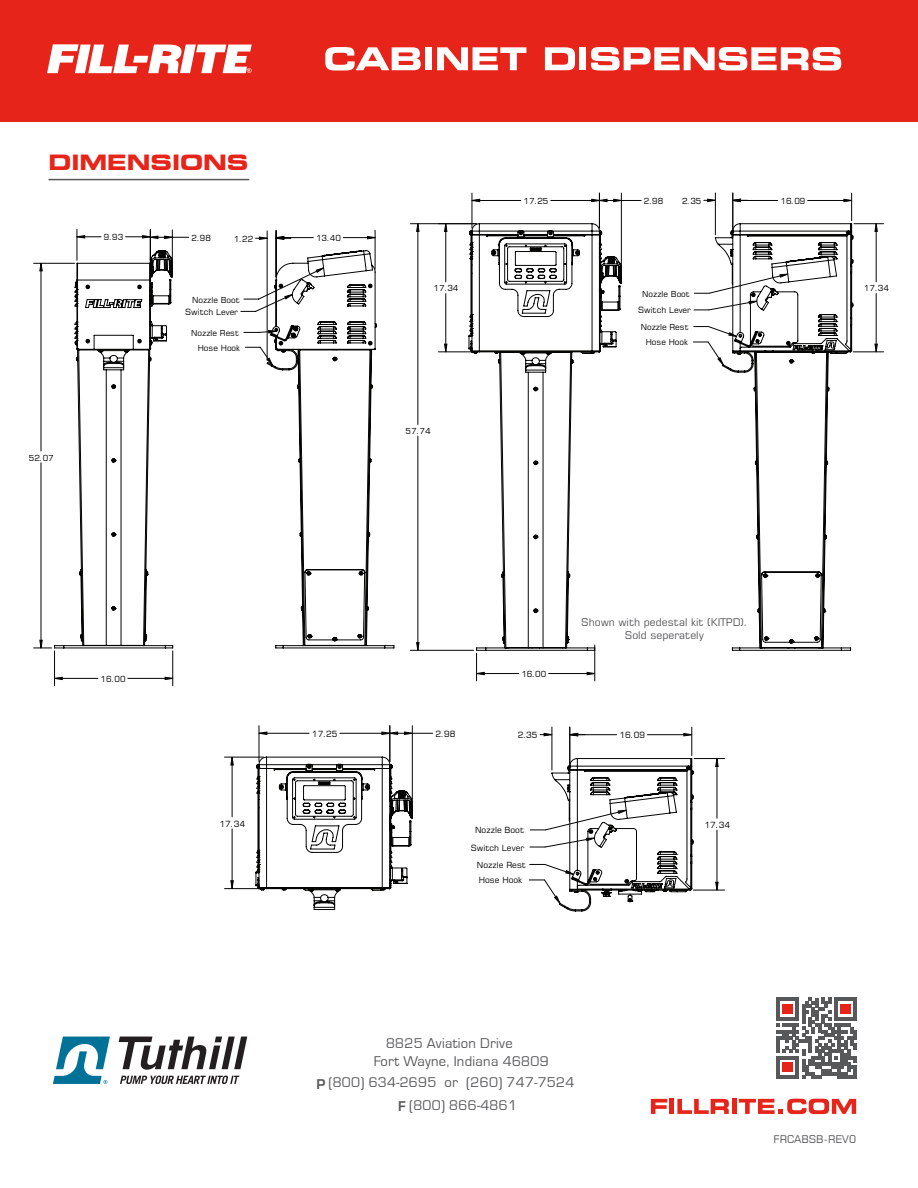
<style>
.page{position:relative;width:918px;height:1188px;background:#fff}
.page>*{position:absolute;margin:0;border:0;box-sizing:border-box;transform-origin:0 0}
.t1{font:700 expanded 21px "Square 721 BT";color:#e72419}
.t2{font:14.55px/17.5px "Eurostile";letter-spacing:.02em;color:#58595b}
.t3{font:10.5px/12.6px "Square 721 BT";color:#57585a;text-align:center}
.t4{font:8.4px "Square 721 BT";color:#050504}
.t5{font:8.25px/15px "Square 721 BT";color:#050504;text-align:right}
.s1{font-size:8.25px}
.s2{font-weight:700}
</style>
<div class="page">
<div style="left:0;top:0;width:918px;height:122px;background:#e72419"></div>
<hr style="left:49px;top:179px;width:200px;height:1px;background:#57585a">
<hr style="left:876px;top:224px;width:1px;height:58px;background:#050504">
<hr style="left:876px;top:293px;width:1px;height:59px;background:#050504">
<hr style="left:854px;top:223px;width:30px;height:1px;background:#050504">
<hr style="left:853px;top:352px;width:31px;height:1px;background:#050504">
<hr style="left:808px;top:200px;width:44px;height:1px;background:#050504">
<hr style="left:733px;top:200px;width:45px;height:1px;background:#050504">
<hr style="left:733px;top:193px;width:1px;height:42px;background:#050504">
<hr style="left:715px;top:193px;width:1px;height:42px;background:#050504">
<hr style="left:446px;top:224px;width:1px;height:58px;background:#050504">
<hr style="left:446px;top:294px;width:1px;height:58px;background:#050504">
<hr style="left:438px;top:352px;width:38px;height:1px;background:#050504">
<hr style="left:551px;top:200px;width:48px;height:1px;background:#050504">
<hr style="left:472px;top:200px;width:49px;height:1px;background:#050504">
<hr style="left:472px;top:193px;width:1px;height:35px;background:#050504">
<hr style="left:599px;top:193px;width:1px;height:35px;background:#050504">
<hr style="left:621px;top:193px;width:1px;height:87px;background:#050504">
<hr style="left:549px;top:673px;width:46px;height:1px;background:#050504">
<hr style="left:477px;top:673px;width:42px;height:1px;background:#050504">
<hr style="left:595px;top:645px;width:1px;height:36px;background:#050504">
<hr style="left:418px;top:436px;width:1px;height:214px;background:#050504">
<hr style="left:418px;top:224px;width:1px;height:200px;background:#050504">
<hr style="left:410px;top:650px;width:64px;height:1px;background:#050504">
<hr style="left:410px;top:223px;width:66px;height:1px;background:#050504">
<svg style="left:694px;top:308px;width:21px;height:3px"></svg>
<svg style="left:693px;top:326px;width:22px;height:27px"></svg>
<svg style="left:874px;top:223px;width:4px;height:9px"></svg>
<svg style="left:874px;top:344px;width:4px;height:8px"></svg>
<svg style="left:844px;top:193px;width:8px;height:28px"></svg>
<svg style="left:732px;top:199px;width:16px;height:3px"></svg>
<svg style="left:704px;top:199px;width:12px;height:3px"></svg>
<svg style="left:444px;top:224px;width:3px;height:8px"></svg>
<svg style="left:444px;top:344px;width:3px;height:8px"></svg>
<svg style="left:471px;top:199px;width:9px;height:3px"></svg>
<svg style="left:591px;top:199px;width:50px;height:3px"></svg>
<svg style="left:587px;top:672px;width:8px;height:3px"></svg>
<svg style="left:476px;top:653px;width:9px;height:28px"></svg>
<svg style="left:416px;top:642px;width:4px;height:9px"></svg>
<svg style="left:416px;top:223px;width:4px;height:9px"></svg>
<svg style="left:468px;top:223px;width:154px;height:428px"></svg>
<svg style="left:715px;top:223px;width:139px;height:428px"></svg>
<svg style="left:694px;top:274px;width:94px;height:20px"></svg>
<hr style="left:34px;top:263px;width:41px;height:1px;background:#050504">
<hr style="left:172px;top:230px;width:1px;height:44px;background:#050504">
<hr style="left:77px;top:229px;width:1px;height:31px;background:#050504">
<hr style="left:150px;top:229px;width:1px;height:31px;background:#050504">
<hr style="left:54px;top:651px;width:1px;height:35px;background:#050504">
<hr style="left:172px;top:651px;width:1px;height:35px;background:#050504">
<hr style="left:267px;top:231px;width:1px;height:129px;background:#050504">
<hr style="left:276px;top:230px;width:1px;height:47px;background:#050504">
<hr style="left:375px;top:230px;width:1px;height:39px;background:#050504">
<svg style="left:40px;top:236px;width:335px;height:444px"></svg>
<svg style="left:54px;top:250px;width:119px;height:399px"></svg>
<svg style="left:266px;top:250px;width:129px;height:399px"></svg>
<svg style="left:240px;top:267px;width:84px;height:99px"></svg>
<hr style="left:717px;top:759px;width:1px;height:59px;background:#050504">
<hr style="left:717px;top:830px;width:1px;height:60px;background:#050504">
<hr style="left:694px;top:758px;width:31px;height:1px;background:#050504">
<hr style="left:693px;top:890px;width:32px;height:1px;background:#050504">
<hr style="left:232px;top:757px;width:1px;height:60px;background:#050504">
<hr style="left:232px;top:829px;width:1px;height:60px;background:#050504">
<hr style="left:225px;top:757px;width:39px;height:1px;background:#050504">
<hr style="left:225px;top:888px;width:39px;height:1px;background:#050504">
<hr style="left:340px;top:733px;width:50px;height:1px;background:#050504">
<hr style="left:259px;top:733px;width:50px;height:1px;background:#050504">
<hr style="left:259px;top:726px;width:1px;height:36px;background:#050504">
<hr style="left:390px;top:726px;width:1px;height:36px;background:#050504">
<hr style="left:412px;top:726px;width:1px;height:89px;background:#050504">
<svg style="left:715px;top:758px;width:4px;height:9px"></svg>
<svg style="left:715px;top:882px;width:4px;height:9px"></svg>
<svg style="left:230px;top:757px;width:4px;height:8px"></svg>
<svg style="left:230px;top:880px;width:4px;height:9px"></svg>
<svg style="left:258px;top:732px;width:9px;height:3px"></svg>
<svg style="left:381px;top:732px;width:52px;height:3px"></svg>
<svg style="left:255px;top:756px;width:158px;height:154px"></svg>
<svg style="left:529px;top:727px;width:165px;height:185px"></svg>
<svg style="left:47px;top:44px;width:205px;height:29px"></svg>
<svg style="left:325px;top:47px;width:96px;height:24px"></svg>
<div style="left:425px;top:47px;width:7px;height:23px;background:#fff"></div>
<svg style="left:437px;top:47px;width:89px;height:23px"></svg>
<svg style="left:545px;top:47px;width:30px;height:23px"></svg>
<div style="left:579px;top:47px;width:7px;height:23px;background:#fff"></div>
<svg style="left:591px;top:47px;width:250px;height:24px"></svg>
<svg style="left:651px;top:1099px;width:16px;height:15px"></svg>
<div style="left:669px;top:1099px;width:5px;height:15px;background:#e72419"></div>
<svg style="left:677px;top:1099px;width:52px;height:15px"></svg>
<div style="left:732px;top:1099px;width:5px;height:15px;background:#e72419"></div>
<svg style="left:739px;top:1099px;width:117px;height:15px"></svg>
<svg style="left:776px;top:998px;width:81px;height:81px"></svg>
<svg style="left:119px;top:1037px;width:128px;height:33px"></svg>
<svg style="left:120px;top:1076px;width:119px;height:8px"></svg>
<svg style="left:53px;top:1037px;width:57px;height:47px"></svg>
<h1 class="t1" style="left:49px;top:150px;width:201px">DIMENSIONS</h1>
<p class="t5" style="left:104px;top:230px;width:21px">9.93</p>
<p class="t5" style="left:191px;top:230px;width:21px">2.98</p>
<p class="t5" style="left:234px;top:231px;width:21px">1.22</p>
<p class="t5" style="left:316px;top:231px;width:26px">13.40</p>
<p class="t5" style="left:29px;top:450px;width:26px">52.07</p>
<p class="t5" style="left:192px;top:292px;width:49px">Nozzle Boot</p>
<p class="t4" style="left:185px;top:307px;width:54px">Switch <span class="s1">Lever</span></p>
<p class="t5" style="left:191px;top:325px;width:51px">Nozzle Rest<br>Hose Hook</p>
<p class="t5" style="left:434px;top:281px;width:26px">17.34</p>
<p class="t5" style="left:406px;top:423px;width:26px">57.74</p>
<p class="t5" style="left:524px;top:194px;width:26px">17.25</p>
<p class="t5" style="left:644px;top:194px;width:21px">2.98</p>
<p class="t5" style="left:682px;top:193px;width:21px">2.35</p>
<p class="t5" style="left:780px;top:194px;width:26px">16.09</p>
<p class="t5" style="left:642px;top:286px;width:49px">Nozzle Boot</p>
<p class="t4" style="left:638px;top:305px;width:54px">Switch <span class="s1">Lever</span></p>
<p class="t5" style="left:641px;top:319px;width:50px">Nozzle Rest</p>
<p class="t5" style="left:646px;top:335px;width:44px">Hose Hook</p>
<p class="t5" style="left:864px;top:281px;width:26px">17.34</p>
<p class="t5" style="left:101px;top:671px;width:26px">16.00</p>
<p class="t4" style="left:220px;top:818px;width:27px">17.34</p>
<p class="t4" style="left:312px;top:729px;width:27px">17.25</p>
<p class="t4" style="left:436px;top:729px;width:21px">2.98</p>
<p class="t5" style="left:521px;top:667px;width:26px">16.00</p>
<p class="t3" style="left:581px;top:616px;width:168px">Shown with pedestal kit (KITPD).<br>Sold seperately</p>
<p class="t4" style="left:518px;top:730px;width:21px">2.35</p>
<p class="t4" style="left:620px;top:730px;width:27px">16.09</p>
<p class="t4" style="left:475px;top:825px;width:51px">Nozzle Boot</p>
<p class="t4" style="left:471px;top:842px;width:55px">Switch Lever</p>
<p class="t4" style="left:477px;top:859px;width:51px">Nozzle Rest</p>
<p class="t4" style="left:479px;top:875px;width:45px">Hose Hook</p>
<p class="t4" style="left:704px;top:820px;width:27px">17.34</p>
<h2 class="t2" style="left:374px;top:1035px;width:177px;text-indent:12px">8825 Aviation Drive<br>Fort Wayne, Indiana 46809</h2>
<h2 class="t2" style="left:398px;top:1072px;width:178px;line-height:22.4px;text-indent:-82px"><span class="s2">P</span> (800) 634-2695 or (260) 747-7524<br><span class="s2">F</span> (800) 866-4861</h2>
<p class="t3" style="left:774px;top:1133px;width:84px">FRCABSB-REV0</p>
</div>
